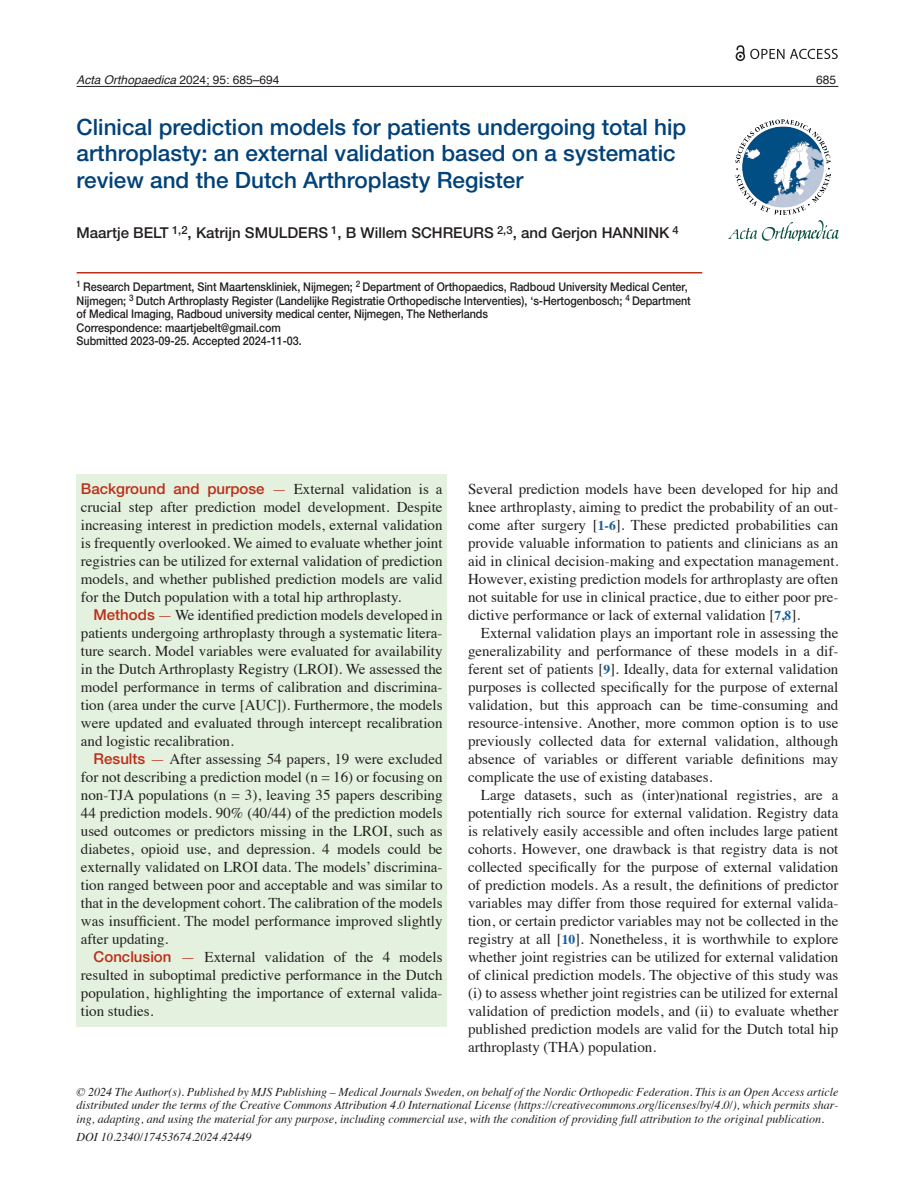
<style>
.page{position:relative;width:915px;height:1191px;background:#fff}
.page>*{position:absolute;margin:0;border:0;box-sizing:border-box;transform-origin:0 0}
.Titel{font:500 22.5px/26.2px "Helvetica Neue LTW1 G";color:#004279}
._5-Brödtext{font:15px/18px "Times";color:#231f20;text-align:justify}
._4-Brödstart{font:15px/18px "Times";color:#231f20;text-align:justify}
.Namn{font:500 15px "Helvetica Neue LTW1 G";color:#231f20}
.Styckeformat_1{font:italic 12px/13.5px "Times";color:#231f20;text-align:justify}
.Department{font:500 12px/13.5px "Helvetica Neue LTW1 G";letter-spacing:-.005em;color:#231f20;scale:.9 1}
.t1{font:italic 12px "Helvetica";color:#231f20}
.t2{font:12px "Helvetica";color:#231f20}
.s1{font-style:normal}
.s2{font-family:"Helvetica Neue LTW1 G";font-weight:500;color:#bc2e18}
.s3{color:#bc2e18}
.s4{font-weight:700;font-size:13.5px;color:#175d9e}
</style>
<div class="page">
<hr style="left:77px;top:86px;width:761px;height:1px;background:#231f20">
<div style="left:77px;top:474px;width:369px;height:553px;background:#e4f1de"></div>
<hr style="left:77px;top:272px;width:625px;height:1px;background:#bc2e18">
<svg style="left:735px;top:45px;width:9px;height:16px"></svg>
<svg style="left:750px;top:49px;width:87px;height:10px"></svg>
<img style="left:727px;top:220px;width:112px;height:21px">
<img style="left:735px;top:119px;width:94px;height:95px">
<p class="t1" style="left:77px;top:70px;width:204px">Acta Orthopaedica <span class="s1">2024; 95: 685–694</span></p>
<p class="t2" style="left:816px;top:70px;width:22px">685</p>
<p class="Titel" style="left:77px;top:114px;width:611px">Clinical prediction models for patients undergoing total hip arthroplasty: an external validation based on a systematic review and the Dutch Arthroplasty Register</p>
<p class="Namn" style="left:77px;top:224px;width:603px">Maartje BELT <sup>1,2</sup>, Katrijn SMULDERS <sup>1</sup>, B Willem SCHREURS <sup>2,3</sup>, and Gerjon HANNINK <sup>4</sup></p>
<p class="Department" style="left:77px;top:280px;width:683px"><sup>1</sup> Research Department, Sint Maartenskliniek, Nijmegen; <sup>2</sup> Department of Orthopaedics, Radboud University Medical Center,<br>Nijmegen; <sup>3</sup> Dutch Arthroplasty Register (Landelijke Registratie Orthopedische Interventies), ‘s-Hertogenbosch; <sup>4</sup> Department of Medical Imaging, Radboud university medical center, Nijmegen, The Netherlands</p>
<p class="Department" style="left:77px;top:321px;width:228px">Correspondence: maartjebelt@gmail.com</p>
<p class="Department" style="left:77px;top:334px;width:252px">Submitted 2023-09-25. Accepted 2024-11-03.</p>
<p class="_4-Brödstart" style="left:81px;top:478px;width:363px"><span class="s2">Background and purpose</span> <span class="s3">—</span> External validation is a crucial step after prediction model development. Despite increasing interest in prediction models, external validation is frequently overlooked. We aimed to evaluate whether joint registries can be utilized for external validation of prediction models, and whether published prediction models are valid for the Dutch population with a total hip arthroplasty.</p>
<p class="_5-Brödtext" style="left:81px;top:604px;width:363px;text-indent:13px"><span class="s2">Methods</span> <span class="s3">—</span> We identified prediction models developed in patients undergoing arthroplasty through a systematic litera&shy;ture search. Model variables were evaluated for availability in the Dutch Arthroplasty Registry (LROI). We assessed the model performance in terms of calibration and discrimina&shy;tion (area under the curve [AUC]). Furthermore, the models were updated and evaluated through intercept recalibration and logistic recalibration.</p>
<p class="_5-Brödtext" style="left:81px;top:748px;width:363px;text-indent:13px"><span class="s2">Results</span> <span class="s3">—</span> After assessing 54 papers, 19 were excluded for not describing a prediction model (n = 16) or focusing on non-TJA populations (n = 3), leaving 35 papers describing 44 prediction models. 90% (40/44) of the prediction models used outcomes or predictors missing in the LROI, such as diabetes, opioid use, and depression. 4 models could be externally validated on LROI data. The models’ discrimina&shy;tion ranged between poor and acceptable and was similar to that in the development cohort. The calibration of the models was insufficient. The model performance improved slightly after updating.</p>
<p class="_5-Brödtext" style="left:81px;top:946px;width:363px;text-indent:13px"><span class="s2">Conclusion</span> <span class="s3">—</span> External validation of the 4 models resulted in suboptimal predictive performance in the Dutch population, highlighting the importance of external valida&shy;tion studies.</p>
<p class="_4-Brödstart" style="left:468px;top:478px;width:371px">Several prediction models have been developed for hip and knee arthroplasty, aiming to predict the probability of an out&shy;come after surgery [<span class="s4">1-6</span>]. These predicted probabilities can provide valuable information to patients and clinicians as an aid in clinical decision-making and expectation management.<br>However, existing prediction models for arthroplasty are often not suitable for use in clinical practice, due to either poor pre&shy;dictive performance or lack of external validation [<span class="s4">7,8</span>].</p>
<p class="_5-Brödtext" style="left:468px;top:622px;width:371px;text-indent:13px">External validation plays an important role in assessing the generalizability and performance of these models in a dif&shy;ferent set of patients [<span class="s4">9</span>]. Ideally, data for external validation purposes is collected specifically for the purpose of external validation, but this approach can be time-consuming and resource-intensive. Another, more common option is to use previously collected data for external validation, although absence of variables or different variable definitions may complicate the use of existing databases.</p>
<p class="_5-Brödtext" style="left:468px;top:784px;width:371px;text-indent:13px">Large datasets, such as (inter)national registries, are a potentially rich source for external validation. Registry data is relatively easily accessible and often includes large patient cohorts. However, one drawback is that registry data is not collected specifically for the purpose of external validation of prediction models. As a result, the definitions of predictor variables may differ from those required for external valida&shy;tion, or certain predictor variables may not be collected in the registry at all [<span class="s4">10</span>]. Nonetheless, it is worthwhile to explore whether joint registries can be utilized for external validation of clinical prediction models. The objective of this study was (i) to assess whether joint registries can be utilized for external validation of prediction models, and (ii) to evaluate whether published prediction models are valid for the Dutch total hip arthroplasty (THA) population.</p>
<p class="Styckeformat_1" style="left:77px;top:1084px;width:763px">© 2024 The Author(s). Published by MJS Publishing – Medical Journals Sweden, on behalf of the Nordic Orthopedic Federation. This is an Open Access article distributed under the terms of the Creative Commons Attribution 4.0 International License (https://creativecommons.org/licenses/by/4.0/), which permits shar&shy;ing, adapting, and using the material for any purpose, including commercial use, with the condition of providing full attribution to the original publication.</p>
<p class="Styckeformat_1" style="left:77px;top:1129px;width:176px">DOI 10.2340/17453674.2024.42449</p>
</div>
